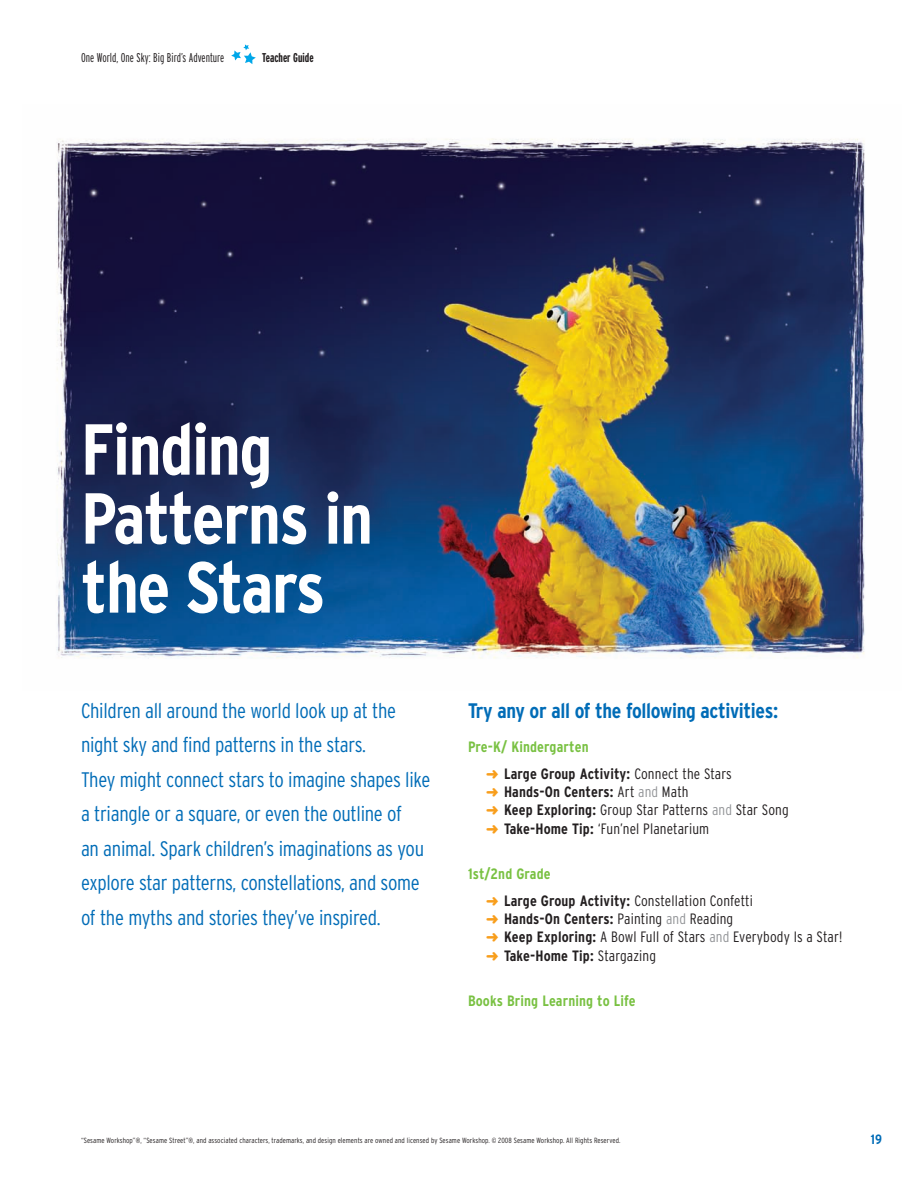
<style>
.page{position:relative;width:918px;height:1188px;background:#fff}
.page>*{position:absolute;margin:0;border:0;box-sizing:border-box;transform-origin:0 0}
.t1{font:700 condensed 72px/69px "Interstate";letter-spacing:-.02em;color:#fff}
.t2{font:300 condensed 21px/34.5px "Interstate";letter-spacing:-.015em;color:#006cb7}
.t3{font:700 condensed 21px "Interstate";letter-spacing:-.015em;color:#006cb7}
.t4{font:300 condensed 15px/18.3px "Interstate";letter-spacing:.01em;color:#231f20}
.t5{font:700 condensed 15px/27px "Interstate";letter-spacing:.01em;color:#231f20}
.t6{font:700 condensed 15px "Interstate";letter-spacing:.01em;color:#79c142}
.t7{font:700 condensed 13.5px "Interstate";color:#006cb7}
.t8{font:300 extra-condensed 12.75px "Interstate";color:#231f20}
.t9{font:700 extra-condensed 12.75px "Interstate";color:#231f20}
.t10{font:300 condensed 7.5px "Interstate";letter-spacing:.01em;color:#231f20}
.s1{color:#79c142}
.s2{color:#f89e1c}
.s3{font-weight:300}
.s4{font-weight:700}
.s5{color:#939598}
.s6{font-weight:700;color:#79c142}
</style>
<div class="page">
<img style="left:57px;top:138px;width:808px;height:521px">
<svg style="left:231px;top:44px;width:25px;height:20px"></svg>
<p class="t8" style="left:81px;top:50px;width:145px">One World, One Sky: Big Bird’s Adventure</p>
<p class="t9" style="left:262px;top:50px;width:53px">Teacher Guide</p>
<h1 class="t1" style="left:81px;top:414px;width:294px">Finding<br>Patterns in the Stars</h1>
<p class="t2" style="left:81px;top:693px;width:351px">Children all around the world look up at the night sky and find patterns in the stars.<br>They might connect stars to imagine shapes like a triangle or a square, or even the outline of<br>an animal. Spark children’s imaginations as you explore star patterns, constellations, and some of the myths and stories they’ve inspired.</p>
<h2 class="t3" style="left:468px;top:699px;width:312px">Try any or all of the following activities:</h2>
<p class="t5" style="left:486px;top:733px;width:247px;text-indent:-18px"><span class="s1">Pre-K/ Kindergarten<br></span><span class="s2">➜</span> Large Group Activity: <span class="s3">Connect the Stars</span></p>
<p class="t4" style="left:486px;top:783px;width:304px"><span class="s2">➜</span> <span class="s4">Hands-On Centers:</span> Art <span class="s5">and</span> Math<br><span class="s2">➜</span> <span class="s4">Keep Exploring:</span> Group Star Patterns <span class="s5">and</span> Star Song <span class="s2">➜</span> <span class="s4">Take-Home Tip:</span> ‘Fun’nel Planetarium</p>
<p class="t4" style="left:486px;top:860px;width:268px;line-height:27px;text-indent:-18px"><span class="s6">1st/2nd Grade<br></span><span class="s2">➜</span> <span class="s4">Large Group Activity:</span> Constellation Confetti</p>
<p class="t4" style="left:486px;top:909px;width:358px"><span class="s2">➜</span> <span class="s4">Hands-On Centers:</span> Painting <span class="s5">and</span> Reading<br><span class="s2">➜</span> <span class="s4">Keep Exploring:</span> A Bowl Full of Stars <span class="s5">and</span> Everybody Is a Star! <span class="s2">➜</span> <span class="s4">Take-Home Tip:</span> Stargazing</p>
<p class="t6" style="left:468px;top:992px;width:169px">Books Bring Learning to Life</p>
<p class="t10" style="left:81px;top:1136px;width:541px">“Sesame Workshop”®, “Sesame Street”®, and associated characters, trademarks, and design elements are owned and licensed by Sesame Workshop. © 2008 Sesame Workshop. All Rights Reserved.</p>
<p class="t7" style="left:871px;top:1131px;width:13px">19</p>
</div>
